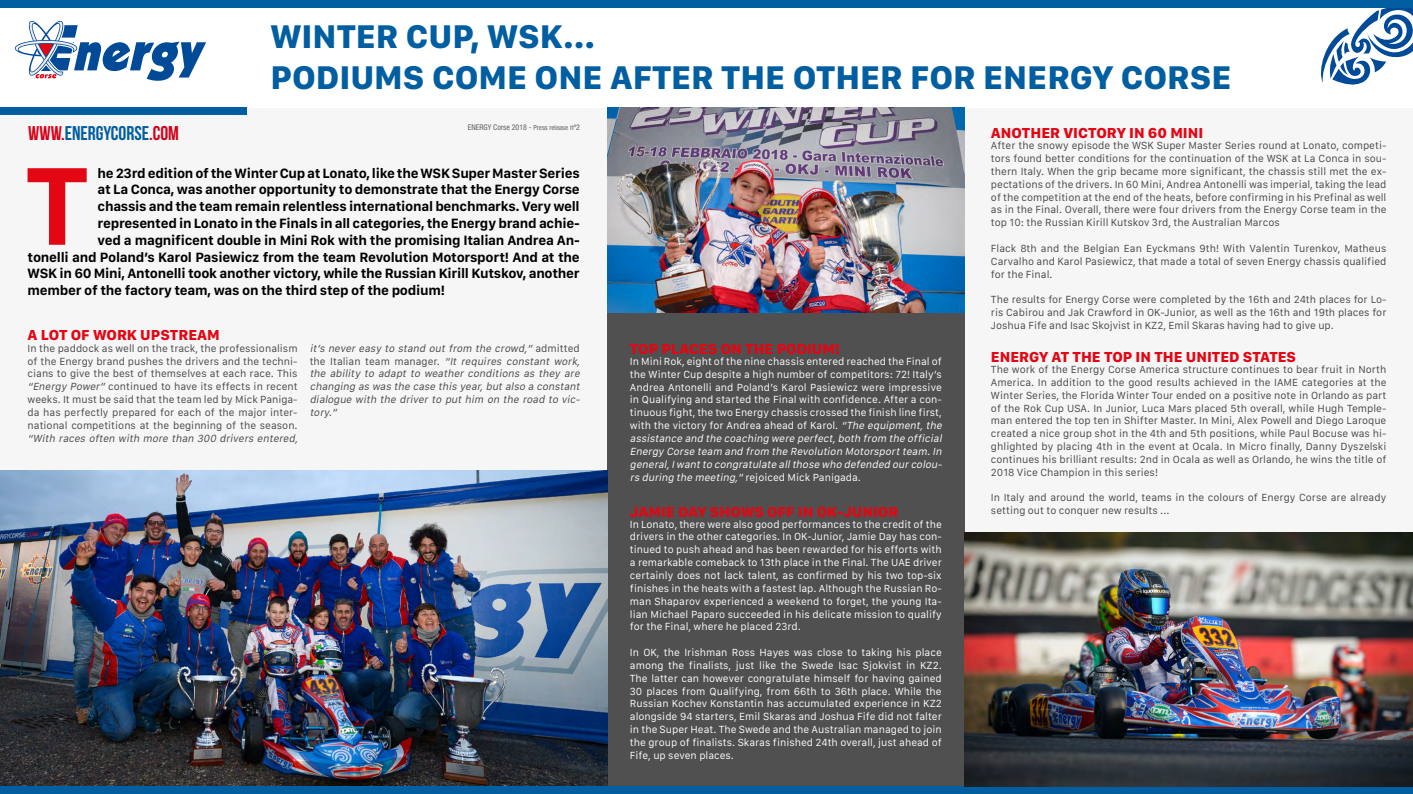
<style>
.page{position:relative;width:1413px;height:794px;background:#f7f6f7}
.page>*{position:absolute;margin:0;border:0;box-sizing:border-box;transform-origin:0 0}
.t1{font:700 114.8px "San Francisco Text";color:#e30613}
.t2{font:800 34px/40.8px "San Francisco Text";color:#005ea1}
.t3{font:19.9px "Bebas Neue";color:#005ea1}
.t4{font:800 15px "San Francisco Text";color:#e30613}
.t5{font:700 14px "San Francisco Text";letter-spacing:-.02em;color:#000}
.t6{font:10.7px/12.8px "San Francisco Text";color:#464646;text-align:justify}
.t7{font:10.7px/12.8px "San Francisco Text";color:#fff;text-align:justify}
.t8{font:italic 10.7px/12.9px "San Francisco Text";color:#464646}
.t9{font:condensed 7.9px "Helvetica Neue LT Pro";color:#636362}
.s1{color:#d70017}
.s2{color:#d2031b}
.s3{font-size:7px;color:#646263}
.s4{font-style:italic}
.s5{font-style:normal}
</style>
<div class="page">
<div style="left:0;top:8px;width:1413px;height:99px;background:#fff"></div>
<div style="left:607px;top:312px;width:357px;height:474px;background:#505050"></div>
<img style="left:607px;top:107px;width:357px;height:205px">
<div style="left:0;top:107px;width:246px;height:8px;background:#005ea1"></div>
<svg style="left:15px;top:21px;width:191px;height:60px"></svg>
<svg style="left:1321px;top:8px;width:92px;height:77px"></svg>
<div style="left:0;top:0;width:1413px;height:8px;background:#005ea1"></div>
<img style="left:0;top:470px;width:607px;height:316px">
<div style="left:0;top:786px;width:1413px;height:8px;background:#005ea1"></div>
<img style="left:964px;top:532px;width:449px;height:254px">
<h2 class="t2" style="left:270px;top:20px;width:962px">WINTER CUP, WSK...<br>PODIUMS COME ONE AFTER THE OTHER FOR ENERGY CORSE</h2>
<h3 class="t3" style="left:28px;top:123px;width:152px"><span class="s1">WWW.</span>ENERGYCORSE<span class="s2">.COM</span></h3>
<p class="t9" style="left:468px;top:122px;width:114px">ENERGY Corse 2018 - <span class="s3">Press release</span> nº2</p>
<h1 class="t1" style="left:25px;top:135px;width:65px">T</h1>
<h3 class="t5" style="left:98px;top:164px;width:484px">he 23rd edition of the Winter Cup at Lonato, like the WSK Super Master Series</h3>
<h3 class="t5" style="left:98px;top:181px;width:484px">at La Conca, was another opportunity to demonstrate that the Energy Corse</h3>
<h3 class="t5" style="left:98px;top:198px;width:484px">chassis and the team remain relentless international benchmarks. Very well</h3>
<h3 class="t5" style="left:98px;top:215px;width:484px">represented in Lonato in the Finals in all categories, the Energy brand achie-</h3>
<h3 class="t5" style="left:98px;top:231px;width:484px">ved a magnificent double in Mini Rok with the promising Italian Andrea An-</h3>
<h3 class="t5" style="left:28px;top:248px;width:554px">tonelli and Poland’s Karol Pasiewicz from the team Revolution Motorsport! And at the</h3>
<h3 class="t5" style="left:28px;top:265px;width:554px">WSK in 60 Mini, Antonelli took another victory, while the Russian Kirill Kutskov, another</h3>
<h3 class="t5" style="left:28px;top:282px;width:419px">member of the factory team, was on the third step of the podium!</h3>
<h3 class="t4" style="left:28px;top:326px;width:194px">A LOT OF WORK UPSTREAM</h3>
<p class="t6" style="left:28px;top:342px;width:272px">In the paddock as well on the track, the professionalism of the Energy brand pushes the drivers and the techni&shy;cians to give the best of themselves at each race. This <span class="s4">“Energy Power”</span> continued to have its effects in recent weeks. It must be said that the team led by Mick Paniga&shy;da has perfectly prepared for each of the major inter&shy;national competitions at the beginning of the season.</p>
<p class="t8" style="left:28px;top:432px;width:274px">“With races often with more than 300 drivers entered,</p>
<p class="t8" style="left:310px;top:342px;width:274px">it’s nevereasy to stand outfrom the crowd,” <span class="s5">a d m i t t e d t h e I ta l i a n t e a m m a n a g e r.</span> “It requires constant work, the ability to adapt to weather conditions as they are changing as was the case this year,butalso a constant dialogue with the driver to put him on the road to vic&shy;tory.”</p>
<h3 class="t4" style="left:630px;top:339px;width:211px">TOP PLACES ON THE PODIUM!</h3>
<p class="t7" style="left:630px;top:356px;width:316px;text-align:left">In Mini Rok, eight of the nine chassis entered reached the Final of the Winter Cup despite a high number of competitors: 72! Italy’s Andrea Antonelli and Poland’s Karol Pasiewicz were impressive in Qualifying and started the Final with confidence. After a con&shy;tinuous fight, the two Energy chassis crossed the finish line first, with the victory for Andrea ahead of Karol. <span class="s4">“The equipment,the assistance and the coaching were perfect,both from the official Energy Corse team and from the Revolution Motorsportteam.In general,Iwantto congratulate allthose who defended ourcolou&shy;rs during the meeting,”</span> rejoiced Mick Panigada.</p>
<p class="t7" style="left:630px;top:518px;width:313px">In Lonato, there were also good performances to the credit of the drivers in the other categories. In OK-Junior, Jamie Day has con&shy;tinued to push ahead and has been rewarded for his efforts with a remarkable comeback to 13th place in the Final. The UAE driver certainly does not lack talent, as confirmed by his two top-six finishes in the heats with a fastest lap. Although the Russian Ro&shy;man Shaparov experienced a weekend to forget, the young Ita&shy;lian Michael Paparo succeeded in his delicate mission to qualify for the Final, where he placed 23rd.</p>
<p class="t7" style="left:630px;top:647px;width:313px">In OK, the Irishman Ross Hayes was close to taking his place among the finalists, just like the Swede Isac Sjokvist in KZ2.<br>The latter can however congratulate himself for having gained 30 places from Qualifying, from 66th to 36th place. While the Russian Kochev Konstantin has accumulated experience in KZ2 alongside 94 starters, Emil Skaras and Joshua Fife did not falter in the Super Heat. The Swede and the Australian managed to join the group of finalists. Skaras finished 24th overall, just ahead of Fife, up seven places.</p>
<h3 class="t4" style="left:630px;top:503px;width:270px">JAMIE DAY SHOWS OFF IN OK-JUNIOR</h3>
<h3 class="t4" style="left:991px;top:124px;width:214px">ANOTHER VICTORY IN 60 MINI</h3>
<p class="t6" style="left:991px;top:140px;width:397px">After the snowy episode the WSK Super Master Series round at Lonato, competi&shy;tors found better conditions for the continuation of the WSK at La Conca in sou&shy;thern Italy. When the grip became more significant, the chassis still met the ex&shy;pectations of the drivers. In 60 Mini, Andrea Antonelli was imperial, taking the lead of the competition at the end of the heats, before confirming in his Prefinal as well as in the Final. Overall, there were four drivers from the Energy Corse team in the top 10: the Russian Kirill Kutskov 3rd, the Australian Marcos</p>
<p class="t6" style="left:991px;top:243px;width:397px">Flack 8th and the Belgian Ean Eyckmans 9th! With Valentin Turenkov, Matheus Carvalho and Karol Pasiewicz, that made a total of seven Energy chassis qualified for the Final.</p>
<p class="t6" style="left:991px;top:294px;width:397px">The results for Energy Corse were completed by the 16th and 24th places for Lo&shy;ris Cabirou and Jak Crawford in OK-Junior, as well as the 16th and 19th places for Joshua Fife and Isac Skojvist in KZ2, Emil Skaras having had to give up.</p>
<p class="t6" style="left:991px;top:364px;width:397px">The work of the Energy Corse America structure continues to bear fruit in North America. In addition to the good results achieved in the IAME categories at the Winter Series, the Florida Winter Tour ended on a positive note in Orlando as part of the Rok Cup USA. In Junior, Luca Mars placed 5th overall, while Hugh Temple&shy;man entered the top ten in Shifter Master. In Mini, Alex Powell and Diego Laroque created a nice group shot in the 4th and 5th positions, while Paul Bocuse was hi&shy;ghlighted by placing 4th in the event at Ocala. In Micro finally, Danny Dyszelski continues his brilliant results: 2nd in Ocala as well as Orlando, he wins the title of 2018 Vice Champion in this series!</p>
<p class="t6" style="left:991px;top:492px;width:397px">In Italy and around the world, teams in the colours of Energy Corse are already setting out to conquer new results ...</p>
<h3 class="t4" style="left:991px;top:347px;width:307px">ENERGY AT THE TOP IN THE UNITED STATES</h3>
</div>
